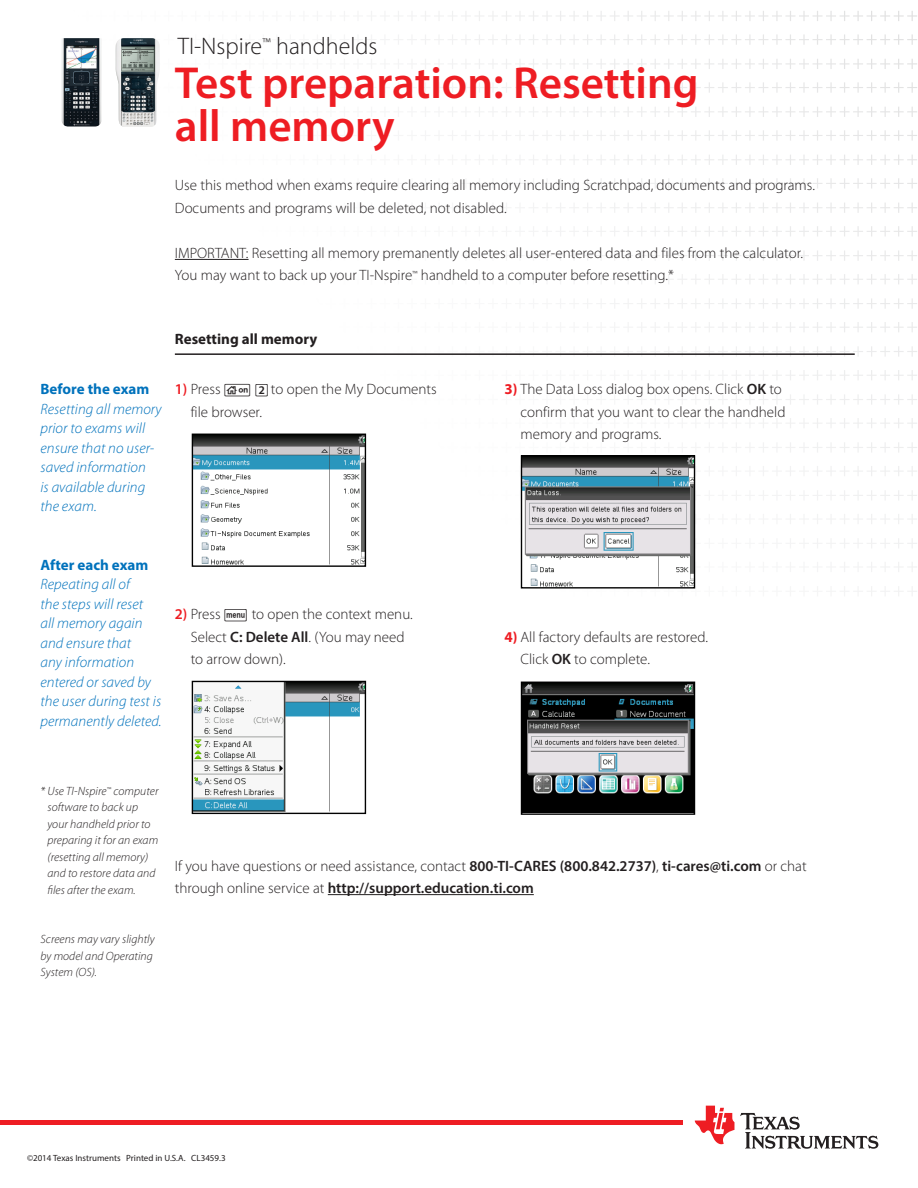
<style>
.page{position:relative;width:918px;height:1188px;background:#fff}
.page>*{position:absolute;margin:0;border:0;box-sizing:border-box;transform-origin:0 0}
.Subhead_large{font:600 45px/43.5px "Myriad Pro";color:#ee1d23}
.Subhead_large-2{font:300 24px "Myriad Pro";color:#231f20}
.Body_Copy{font:300 15px/22.5px "Myriad Pro";color:#231f20}
.Body_Copy-2{font:italic 300 15px/19.5px "Myriad Pro";letter-spacing:.005em;color:#0072bc}
.Body_Copy-3{font:600 15px/22.5px "Myriad Pro";color:#231f20}
.Body_Copy-4{font:700 15px "Myriad Pro";color:#231f20}
.Body_Copy-5{font:700 15px "Myriad Pro";color:#0072bc}
.t1{font:italic 300 12px/16.5px "Myriad Pro";letter-spacing:.005em;color:#231f20}
.t2{font:9px "Myriad Pro";color:#231f20}
.s1{font-weight:700;font-style:normal}
.s2{font-weight:600;color:#ee1d23}
.s3{font-family:"TI Nspire Keys CX";font-weight:400}
.s4{font-weight:600}
.s5{font-weight:700;color:#ee1d23}
.s6{font-weight:300}
</style>
<div class="page">
<svg style="left:740px;top:1113px;width:138px;height:36px"></svg>
<svg style="left:695px;top:1106px;width:39px;height:38px"></svg>
<div style="left:0;top:1120px;width:683px;height:5px;background:#ee1d23"></div>
<hr style="left:175px;top:259px;width:74px;height:1px;background:#231f20">
<hr style="left:175px;top:353px;width:680px;height:2px;background:#231f20">
<img style="left:194px;top:436px;width:170px;height:129px">
<div style="left:192px;top:434px;width:174px;height:133px;border:1px solid #010101"></div>
<img style="left:523px;top:684px;width:170px;height:129px">
<div style="left:521px;top:682px;width:174px;height:133px;border:1px solid #010101"></div>
<img style="left:194px;top:683px;width:170px;height:129px">
<div style="left:192px;top:681px;width:174px;height:133px;border:1px solid #010101"></div>
<img style="left:523px;top:457px;width:170px;height:129px">
<div style="left:521px;top:455px;width:174px;height:134px;border:1px solid #010101"></div>
<img style="left:61px;top:38px;width:38px;height:78px">
<img style="left:116px;top:38px;width:44px;height:89px">
<hr style="left:328px;top:894px;width:206px;height:1px;background:#231f20">
<p class="Subhead_large-2" style="left:178px;top:32px;width:201px">TI-Nspire<sup>™</sup> handhelds</p>
<p class="Subhead_large" style="left:175px;top:60px;width:525px">Test preparation: Resetting all memory</p>
<p class="Body_Copy" style="left:175px;top:174px;width:642px">Use this method when exams require clearing all memory including Scratchpad, documents and programs.<br>Documents and programs will be deleted, not disabled.</p>
<p class="Body_Copy" style="left:175px;top:242px;width:630px">IMPORTANT: Resetting all memory premanently deletes all user-entered data and files from the calculator.<br>You may want to back up your TI-Nspire<sup>™</sup> handheld to a computer before resetting.*</p>
<p class="Body_Copy-4" style="left:175px;top:329px;width:144px">Resetting all memory</p>
<p class="Body_Copy-2" style="left:40px;top:379px;width:123px"><span class="s1">Before the exam<br></span>Resetting all memory prior to exams will ensure that no user&shy;saved information<br>is available during the exam.</p>
<p class="Body_Copy" style="left:191px;top:378px;width:248px;text-indent:-16px"><span class="s2">1)</span> Press <span class="s3">c 2</span> to open the My Documents file browser.</p>
<p class="Body_Copy-5" style="left:40px;top:555px;width:109px">After each exam</p>
<p class="Body_Copy-2" style="left:40px;top:574px;width:123px">Repeating all of<br>the steps will reset<br>all memory again and ensure that<br>any information entered or saved by the user during test is permanently deleted.</p>
<p class="Body_Copy" style="left:191px;top:603px;width:224px;text-indent:-16px"><span class="s2">2)</span> Press <span class="s3">b</span> to open the context menu.<br>Select <span class="s4">C: Delete All</span>. (You may need to arrow down).</p>
<p class="Body_Copy" style="left:520px;top:378px;width:267px;text-indent:-16px"><span class="s5">3)</span> The Data Loss dialog box opens. Click <span class="s4">OK</span> to confirm that you want to clear the handheld memory and programs.</p>
<p class="Body_Copy" style="left:520px;top:625px;width:189px;text-indent:-16px"><span class="s5">4)</span> All factory defaults are restored.<br>Click <span class="s4">OK</span> to complete.</p>
<p class="t1" style="left:47px;top:782px;width:113px;text-indent:-7px">* Use TI-Nspire<sup>™</sup> computer software to back up your handheld prior to preparing it for an exam (resetting all memory) and to restore data and files after the exam.</p>
<p class="t1" style="left:40px;top:931px;width:116px">Screens may vary slightly by model and Operating<br>System (OS).</p>
<p class="Body_Copy-3" style="left:175px;top:854px;width:633px"><span class="s6">If you have questions or need assistance, contact</span> 800-TI-CARES (800.842.2737)<span class="s6">,</span> ti-cares@ti.com <span class="s6">or chat through online service at</span> http://support.education.ti.com</p>
<p class="t2" style="left:27px;top:1152px;width:200px">©2014 Texas Instruments Printed in U.S.A. CL3459.3</p>
</div>
